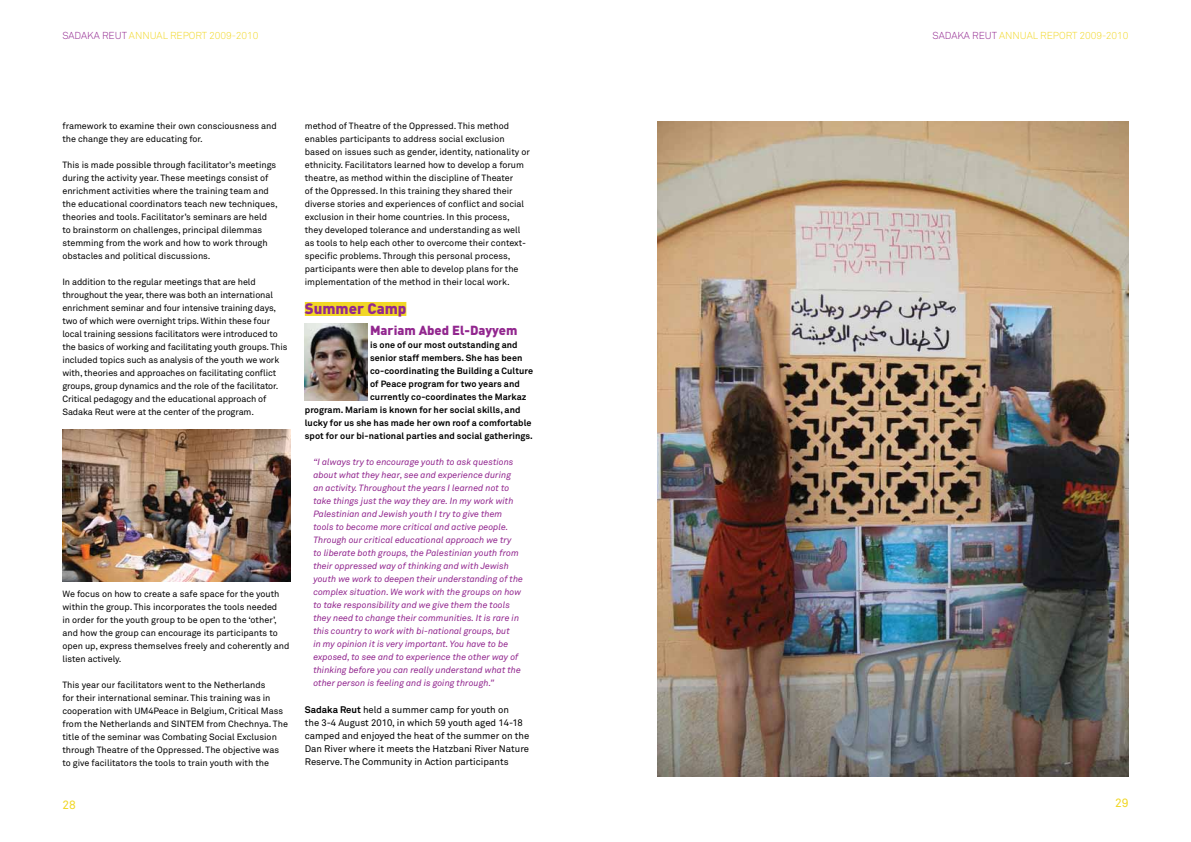
<style>
.page{position:relative;width:1191px;height:842px;background:#fff}
.page>*{position:absolute;margin:0;border:0;box-sizing:border-box;transform-origin:0 0}
.t1{font:900 15px "DIN Pro";color:#92278f}
.t2{font:900 13px "DIN Pro";color:#92278f}
.t3{font:12px "Akkurat Pro";color:#f1d725}
.t4{font:10px "Akkurat Light Pro";color:#f1d725}
.t5{font:9.5px/13px "Akkurat Pro";color:#000}
.t6{font:9px/13px "Akkurat Pro";color:#000}
.t7{font:italic 9px/13px "Akkurat Pro";color:#92278f}
.t8{font:700 9px "Akkurat Pro";letter-spacing:.01em;color:#000}
.s1{color:#92278f}
.s2{font-weight:700}
</style>
<div class="page">
<div style="left:305px;top:302px;width:101px;height:14px;background:#f1d725"></div>
<img style="left:658px;top:122px;width:470px;height:655px">
<img style="left:62px;top:429px;width:229px;height:153px">
<img style="left:305px;top:324px;width:62px;height:76px">
<p class="t4" style="left:62px;top:30px;width:197px"><span class="s1">SADAKA REUT</span> ANNUAL REPORT 2009-2010</p>
<p class="t4" style="left:932px;top:30px;width:197px"><span class="s1">SADAKA REUT</span> ANNUAL REPORT 2009-2010</p>
<p class="t6" style="left:62px;top:120px;width:216px">framework to examine their own consciousness and the change they are educating for.</p>
<p class="t6" style="left:62px;top:159px;width:217px">This is made possible through facilitator’s meetings during the activity year. These meetings consist of enrichment activities where the training team and the educational coordinators teach new techniques, theories and tools. Facilitator’s seminars are held to brainstorm on challenges, principal dilemmas stemming from the work and how to work through obstacles and political discussions.</p>
<p class="t6" style="left:62px;top:276px;width:226px">In addition to the regular meetings that are held throughout the year, there was both an international enrichment seminar and four intensive training days, two of which were overnight trips. Within these four local training sessions facilitators were introduced to the basics of working and facilitating youth groups. This included topics such as analysis of the youth we work with, theories and approaches on facilitating conflict groups, group dynamics and the role of the facilitator.<br>Critical pedagogy and the educational approach of Sadaka Reut were at the center of the program.</p>
<p class="t6" style="left:62px;top:587px;width:228px">We focus on how to create a safe space for the youth within the group. This incorporates the tools needed<br>in order for the youth group to be open to the ‘other’, and how the group can encourage its participants to open up, express themselves freely and coherently and listen actively.</p>
<p class="t6" style="left:62px;top:678px;width:227px">This year our facilitators went to the Netherlands<br>for their international seminar. This training was in cooperation with UM4Peace in Belgium, Critical Mass from the Netherlands and SINTEM from Chechnya. The title of the seminar was Combating Social Exclusion through Theatre of the Oppressed. The objective was to give facilitators the tools to train youth with the</p>
<p class="t6" style="left:305px;top:120px;width:226px">method of Theatre of the Oppressed. This method enables participants to address social exclusion based on issues such as gender, identity, nationality or ethnicity. Facilitators learned how to develop a forum theatre, as method within the discipline of Theater<br>of the Oppressed. In this training they shared their diverse stories and experiences of conflict and social exclusion in their home countries. In this process, they developed tolerance and understanding as well as tools to help each other to overcome their context&shy;specific problems. Through this personal process, participants were then able to develop plans for the implementation of the method in their local work.</p>
<h1 class="t1" style="left:305px;top:298px;width:103px">Summer Camp</h1>
<h2 class="t2" style="left:370px;top:322px;width:149px">Mariam Abed El-Dayyem</h2>
<p class="t8" style="left:370px;top:340px;width:149px">is one of our most outstanding and</p>
<p class="t8" style="left:370px;top:353px;width:154px">senior staff members. She has been</p>
<p class="t8" style="left:370px;top:366px;width:164px">co-coordinating the Building a Culture</p>
<p class="t8" style="left:370px;top:379px;width:151px">of Peace program for two years and</p>
<p class="t8" style="left:370px;top:392px;width:158px">currently co-coordinates the Markaz</p>
<p class="t8" style="left:305px;top:405px;width:217px">program. Mariam is known for her social skills, and</p>
<p class="t8" style="left:305px;top:418px;width:228px">lucky for us she has made her own roof a comfortable</p>
<p class="t8" style="left:305px;top:431px;width:229px">spot for our bi-national parties and social gatherings.</p>
<p class="t7" style="left:313px;top:456px;width:211px">“I always try to encourage youth to ask questions about what they hear, see and experience during an activity. Throughout the years I learned not to take things just the way they are. In my work with Palestinian and Jewish youth I try to give them tools to become more critical and active people.<br>Through our critical educational approach we try<br>to liberate both groups, the Palestinian youth from their oppressed way of thinking and with Jewish youth we work to deepen their understanding of the complex situation. We work with the groups on how to take responsibility and we give them the tools they need to change their communities. It is rare in this country to work with bi-national groups, but<br>in my opinion it is very important. You have to be exposed, to see and to experience the other way of thinking before you can really understand what the other person is feeling and is going through.”</p>
<p class="t5" style="left:305px;top:703px;width:226px"><span class="s2">Sadaka Reut</span> held a summer camp for youth on<br>the 3-4 August 2010, in which 59 youth aged 14-18 camped and enjoyed the heat of the summer on the Dan River where it meets the Hatzbani River Nature Reserve. The Community in Action participants</p>
<h3 class="t3" style="left:62px;top:798px;width:15px">28</h3>
<h3 class="t3" style="left:1115px;top:795px;width:15px">29</h3>
</div>
